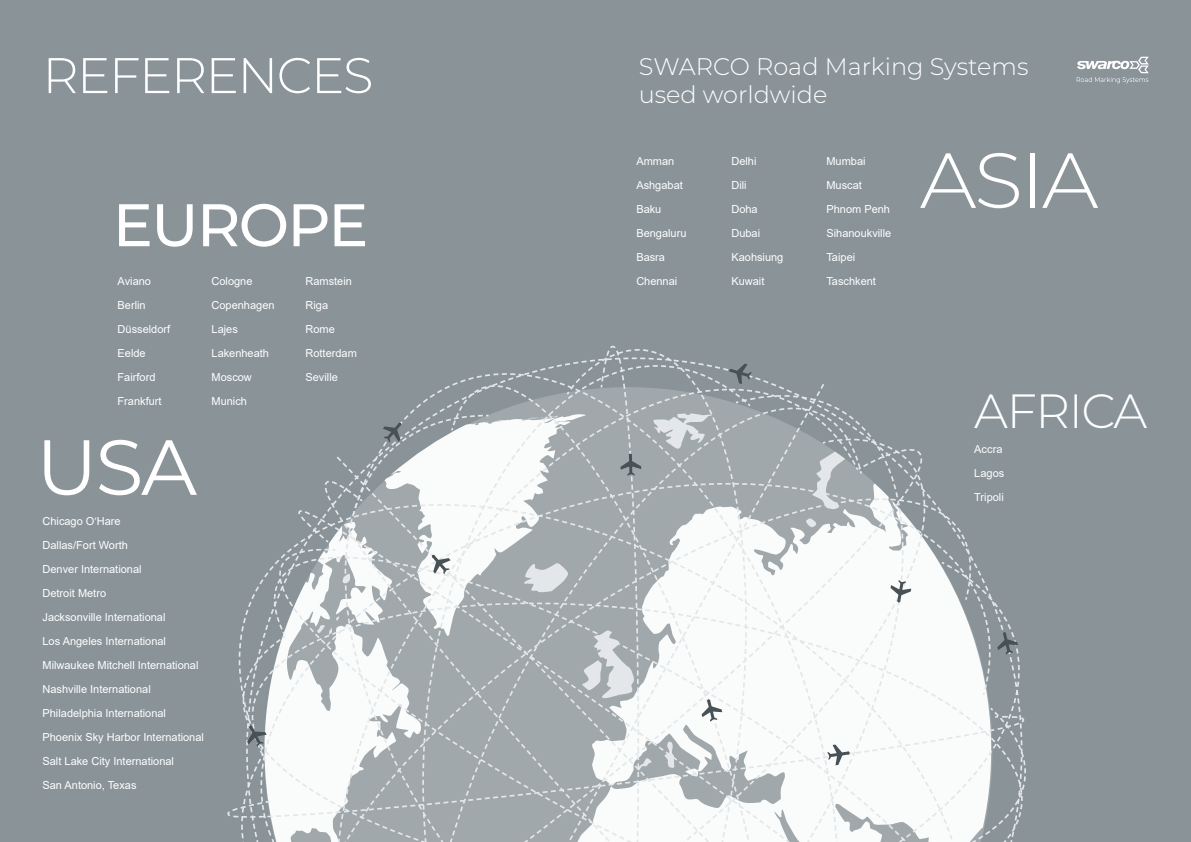
<style>
.page{position:relative;width:1191px;height:842px;background:#899398}
.page>*{position:absolute;margin:0;border:0;box-sizing:border-box;transform-origin:0 0}
.t1{font:300 78px "Montserrat";color:#fff}
.t2{font:78px "Montserrat";color:#fff}
.t3{font:500 60px "Montserrat";letter-spacing:-.03em;color:#fff}
.t4{font:300 50px "Montserrat";letter-spacing:-.03em;color:#fff}
.t5{font:300 48px "Montserrat";letter-spacing:-.03em;color:#fff}
.t6{font:300 24px/28.8px "Montserrat";color:#fff}
.t7{font:11px/24px "Arial";color:#fff}
.s1{font-family:"Myriad Pro"}
</style>
<div class="page">
<svg style="left:232px;top:345px;width:794px;height:497px"></svg>
<svg style="left:1076px;top:57px;width:72px;height:26px"></svg>
<h3 class="t4" style="left:43px;top:41px;width:332px">REFERENCES</h3>
<h3 class="t6" style="left:639px;top:51px;width:391px">SWARCO Road Marking Systems used worldwide</h3>
<h2 class="t3" style="left:113px;top:183px;width:257px">EUROPE</h2>
<p class="t7" style="left:118px;top:269px;width:54px">Aviano<br>Berlin<br>Düsseldorf<br>Eelde<br>Fairford<br>Frankfurt</p>
<p class="t7" style="left:211px;top:269px;width:64px">Cologne<br>Copenhagen<br>Lajes<br>Lakenheath<br>Moscow<br>Munich</p>
<p class="t7" style="left:305px;top:269px;width:53px">Ramstein<br>Riga<br>Rome<br>Rotterdam<br>Seville</p>
<h1 class="t2" style="left:36px;top:414px;width:162px">USA</h1>
<p class="t7" style="left:43px;top:509px;width:163px">Chicago O<span class="s1">’</span>Hare<br>Dallas/Fort Worth<br>Denver International<br>Detroit Metro<br>Jacksonville International<br>Los Angeles International<br>Milwaukee Mitchell International<br>Nashville International<br>Philadelphia International<br>Phoenix Sky Harbor International<br>Salt Lake City International<br>San Antonio, Texas</p>
<p class="t7" style="left:636px;top:149px;width:52px">Amman<br>Ashgabat<br>Baku<br>Bengaluru<br>Basra<br>Chennai</p>
<p class="t7" style="left:731px;top:149px;width:53px">Delhi<br>Dili<br>Doha<br>Dubai<br>Kaohsiung<br>Kuwait</p>
<p class="t7" style="left:826px;top:149px;width:66px">Mumbai<br>Muscat<br>Phnom Penh<br>Sihanoukville<br>Taipei<br>Taschkent</p>
<h1 class="t1" style="left:919px;top:127px;width:180px">ASIA</h1>
<h3 class="t5" style="left:974px;top:378px;width:174px">AFRICA</h3>
<p class="t7" style="left:974px;top:437px;width:31px">Accra<br>Lagos<br>Tripoli</p>
</div>
